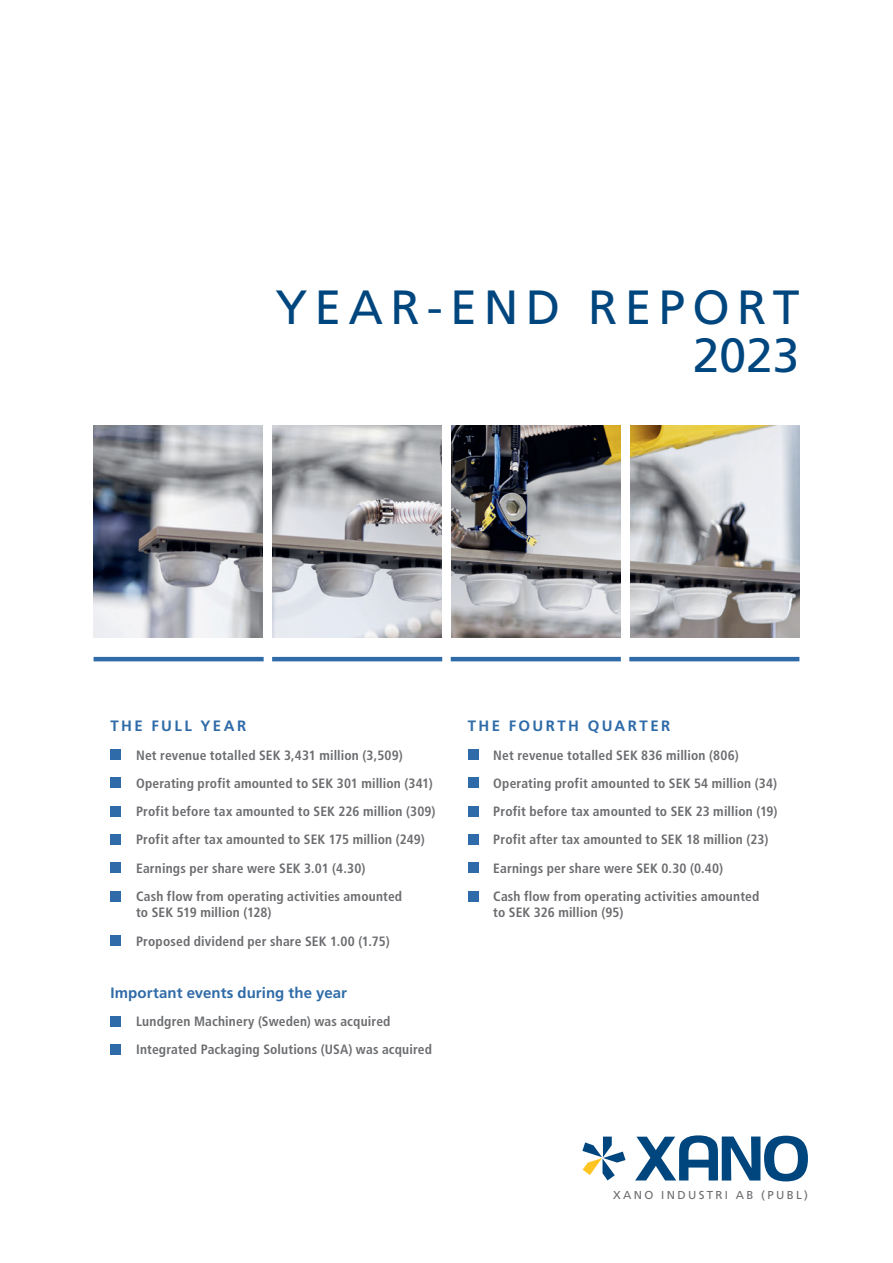
<style>
.page{position:relative;width:893px;height:1263px;background:#fff}
.page>*{position:absolute;margin:0;border:0;box-sizing:border-box;transform-origin:0 0}
.t1{font:48px/48px "Frutiger";letter-spacing:.15em;color:#00467e;text-align:right}
.t2{font:700 15px "Frutiger";letter-spacing:.02em;color:#2f6ba8}
.t3{font:700 15px "Frutiger";letter-spacing:.16em;color:#2f6ba8}
.t4{font:700 condensed 13.5px/28.2px "Frutiger";letter-spacing:.01em;color:#6c6d70}
.t5{font:11.55px "Frutiger";letter-spacing:.2em;color:#6c6d70}
</style>
<div class="page">
<svg style="left:635px;top:1135px;width:173px;height:46px"></svg>
<svg style="left:582px;top:1136px;width:43px;height:44px"></svg>
<hr style="left:94px;top:657px;width:170px;height:4px;background:#2f6ba8">
<div style="left:111px;top:749px;width:10px;height:11px;background:#2f6ba8"></div>
<div style="left:111px;top:777px;width:10px;height:11px;background:#2f6ba8"></div>
<div style="left:111px;top:806px;width:10px;height:10px;background:#2f6ba8"></div>
<div style="left:111px;top:834px;width:10px;height:11px;background:#2f6ba8"></div>
<div style="left:111px;top:862px;width:10px;height:11px;background:#2f6ba8"></div>
<img style="left:94px;top:425px;width:705px;height:213px">
<div style="left:264px;top:425px;width:8px;height:213px;background:#fff"></div>
<div style="left:442px;top:425px;width:9px;height:213px;background:#fff"></div>
<div style="left:621px;top:425px;width:8px;height:213px;background:#fff"></div>
<div style="left:111px;top:891px;width:10px;height:10px;background:#2f6ba8"></div>
<div style="left:111px;top:1016px;width:10px;height:10px;background:#2f6ba8"></div>
<div style="left:468px;top:749px;width:10px;height:11px;background:#2f6ba8"></div>
<div style="left:468px;top:777px;width:10px;height:11px;background:#2f6ba8"></div>
<div style="left:468px;top:806px;width:10px;height:10px;background:#2f6ba8"></div>
<div style="left:468px;top:834px;width:10px;height:11px;background:#2f6ba8"></div>
<div style="left:468px;top:862px;width:10px;height:11px;background:#2f6ba8"></div>
<div style="left:468px;top:891px;width:10px;height:10px;background:#2f6ba8"></div>
<hr style="left:272px;top:657px;width:170px;height:4px;background:#2f6ba8">
<hr style="left:451px;top:657px;width:170px;height:4px;background:#2f6ba8">
<div style="left:111px;top:1044px;width:10px;height:11px;background:#2f6ba8"></div>
<hr style="left:629px;top:657px;width:170px;height:4px;background:#2f6ba8">
<div style="left:111px;top:935px;width:10px;height:11px;background:#2f6ba8"></div>
<h1 class="t1" style="left:275px;top:284px;width:526px">YEAR-END REPORT<br>2023</h1>
<p class="t3" style="left:111px;top:717px;width:137px">THE FULL YEAR</p>
<p class="t4" style="left:136px;top:741px;width:301px">Net revenue totalled SEK 3,431 million (3,509)<br>Operating profit amounted to SEK 301 million (341)<br>Profit before tax amounted to SEK 226 million (309)<br>Profit after tax amounted to SEK 175 million (249)<br>Earnings per share were SEK 3.01 (4.30)<br>Cash flow from operating activities amounted</p>
<p class="t4" style="left:136px;top:899px;width:255px">to SEK 519 million (128)<br>Proposed dividend per share SEK 1.00 (1.75)</p>
<p class="t2" style="left:111px;top:984px;width:238px">Important events during the year</p>
<p class="t4" style="left:136px;top:1007px;width:298px">Lundgren Machinery (Sweden) was acquired<br>Integrated Packaging Solutions (USA) was acquired</p>
<p class="t3" style="left:468px;top:717px;width:204px">THE FOURTH QUARTER</p>
<p class="t4" style="left:493px;top:741px;width:286px">Net revenue totalled SEK 836 million (806)<br>Operating profit amounted to SEK 54 million (34)<br>Profit before tax amounted to SEK 23 million (19)<br>Profit after tax amounted to SEK 18 million (23)<br>Earnings per share were SEK 0.30 (0.40)<br>Cash flow from operating activities amounted</p>
<p class="t4" style="left:493px;top:899px;width:132px">to SEK 326 million (95)</p>
<p class="t5" style="left:613px;top:1188px;width:196px">XANO INDUSTRI AB (PUBL)</p>
</div>
